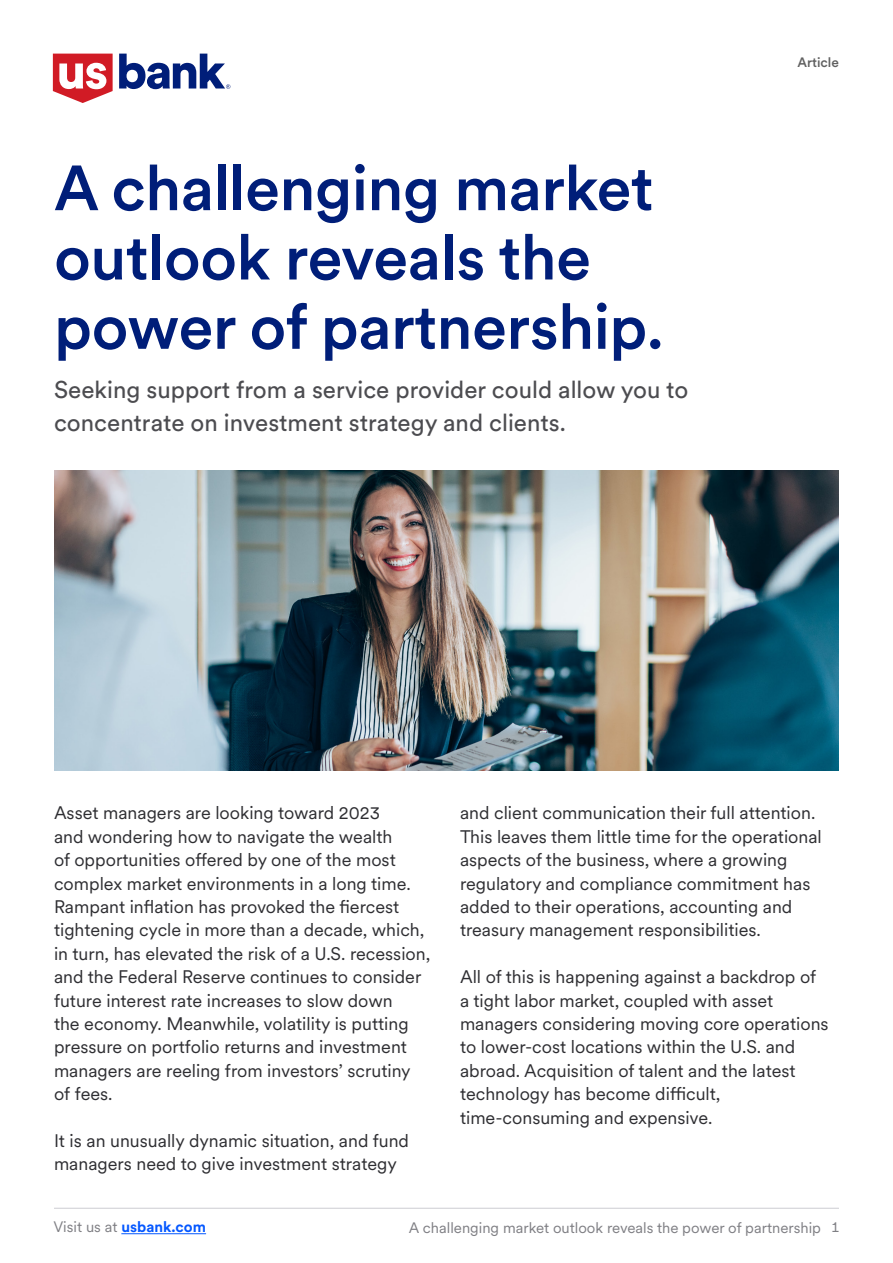
<style>
.page{position:relative;width:893px;height:1263px;background:#fff}
.page>*{position:absolute;margin:0;border:0;box-sizing:border-box;transform-origin:0 0}
.t1{font:500 63px/69.3px "U.S.Bank Circular";letter-spacing:-.01em;color:#001e79}
.t2{font:24px/33.6px "U.S.Bank Circular";color:#4c4c50}
.t3{font:18px/23.4px "U.S.Bank Circular";color:#2e2e32}
.t4{font:15px "U.S.Bank Circular";color:#7f7f84}
.t5{font:700 15px "U.S.Bank Circular";color:#0558ff}
.t6{font:500 13.5px "U.S.Bank Circular";color:#616161}
.s1{font-weight:400;color:#7f7f84}
</style>
<div class="page">
<hr style="left:54px;top:1208px;width:785px;height:1px;background:#ccccd2">
<svg style="left:119px;top:54px;width:111px;height:35px"></svg>
<svg style="left:53px;top:54px;width:60px;height:49px"></svg>
<hr style="left:121px;top:1233px;width:85px;height:1px;background:#0558ff">
<img style="left:54px;top:470px;width:785px;height:301px">
<h1 class="t1" style="left:54px;top:151px;width:611px">A challenging market outlook reveals the power of partnership.</h1>
<h2 class="t2" style="left:54px;top:371px;width:636px">Seeking support from a service provider could allow you to concentrate on investment strategy and clients.</h2>
<p class="t6" style="left:797px;top:53px;width:43px">Article</p>
<p class="t3" style="left:54px;top:801px;width:378px">Asset managers are looking toward 2023<br>and wondering how to navigate the wealth<br>of opportunities offered by one of the most complex market environments in a long time.<br>Rampant inflation has provoked the fiercest tightening cycle in more than a decade, which, in turn, has elevated the risk of a U.S. recession, and the Federal Reserve continues to consider future interest rate increases to slow down<br>the economy. Meanwhile, volatility is putting pressure on portfolio returns and investment managers are reeling from investors’ scrutiny of fees.</p>
<p class="t3" style="left:54px;top:1128px;width:357px">It is an unusually dynamic situation, and fund managers need to give investment strategy</p>
<p class="t3" style="left:460px;top:801px;width:363px">and client communication their full attention.<br>This leaves them little time for the operational aspects of the business, where a growing regulatory and compliance commitment has added to their operations, accounting and treasury management responsibilities.</p>
<p class="t3" style="left:460px;top:964px;width:370px">All of this is happening against a backdrop of a tight labor market, coupled with asset managers considering moving core operations to lower-cost locations within the U.S. and abroad. Acquisition of talent and the latest technology has become difficult, time-consuming and expensive.</p>
<p class="t5" style="left:53px;top:1216px;width:154px"><span class="s1">Visit us at</span> usbank.com</p>
<p class="t4" style="left:409px;top:1217px;width:431px">A challenging market outlook reveals the power of partnership 1</p>
</div>
